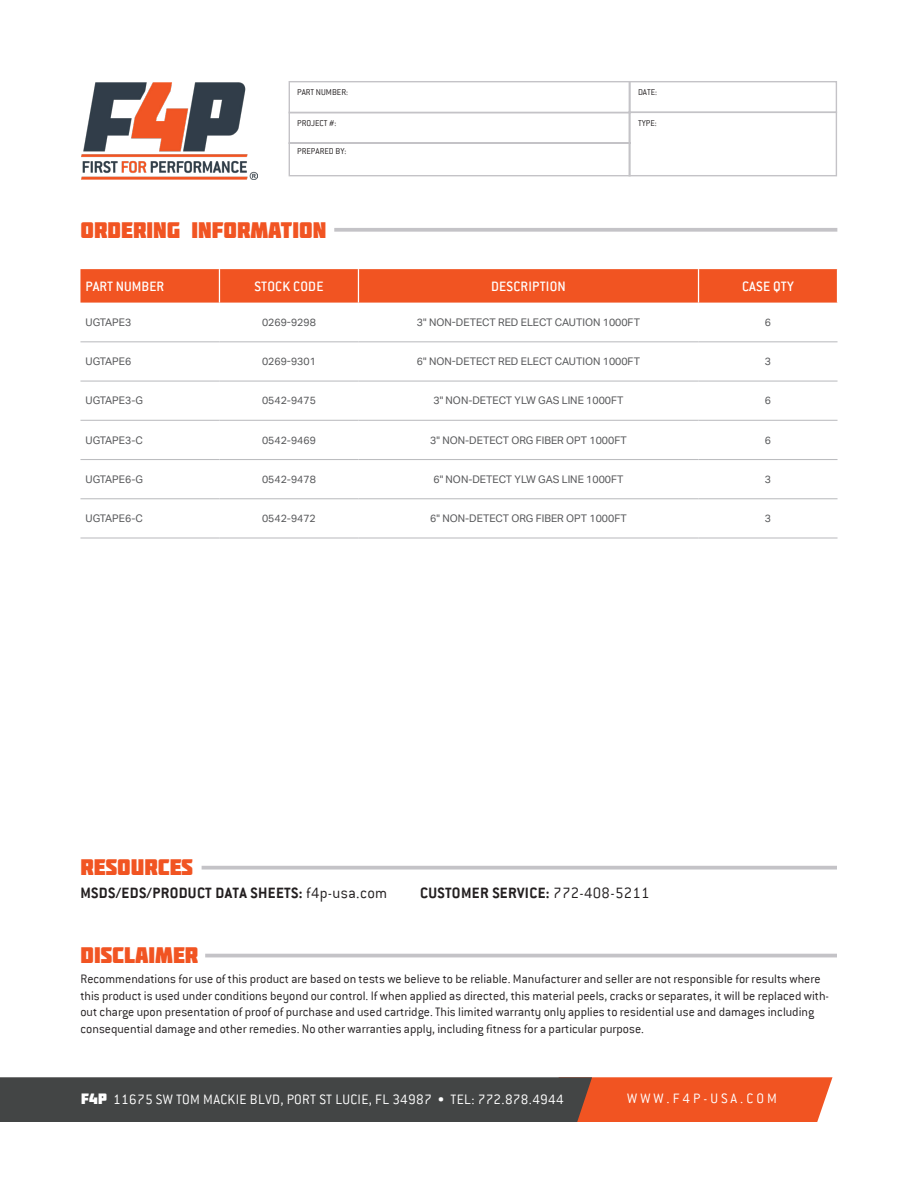
<style>
.page{position:relative;width:918px;height:1188px;background:#fff}
.page>*{position:absolute;margin:0;border:0;box-sizing:border-box;transform-origin:0 0}
.t1{font:22.5px "Molot";color:#f15422}
.t2{font:700 16.5px "Conduit ITC";letter-spacing:.02em;color:#231f20}
.t3{font:300 15px "Conduit ITC";letter-spacing:.02em;color:#fff}
.Table_Categories{font:500 15px "Conduit ITC";letter-spacing:.015em;color:#fff}
.t4{font:300 15px "Conduit ITC";letter-spacing:.2em;color:#fff}
.t5{font:300 13.5px/16.5px "Conduit ITC";color:#231f20}
.t6{font:10.5px "Aktiv Grotesk";color:#57585a}
.t7{font:300 9.3px "Conduit ITC";color:#231f20}
.s1{font-weight:300}
.s2{font-family:"Molot";font-weight:400}
</style>
<div class="page">
<svg style="left:0;top:1077px;width:833px;height:45px;background:#774c3d"></svg>
<svg style="left:288px;top:81px;width:550px;height:96px"></svg>
<div style="left:629px;top:112px;width:208px;height:64px;border:1px solid #c4c3c7"></div>
<img style="left:81px;top:82px;width:176px;height:97px">
<div style="left:80px;top:269px;width:757px;height:34px;background:#f15422"></div>
<hr style="left:219px;top:269px;width:1px;height:34px;background:#fff">
<hr style="left:358px;top:269px;width:1px;height:34px;background:#fff">
<hr style="left:698px;top:269px;width:1px;height:34px;background:#fff">
<hr style="left:80px;top:341px;width:139px;height:1px;background:#bcbdc0">
<hr style="left:80px;top:381px;width:139px;height:1px;background:#bcbdc0">
<hr style="left:80px;top:420px;width:139px;height:1px;background:#bcbdc0">
<hr style="left:80px;top:459px;width:139px;height:1px;background:#bcbdc0">
<hr style="left:80px;top:498px;width:139px;height:1px;background:#bcbdc0">
<hr style="left:80px;top:537px;width:139px;height:2px;background:#bcbdc0">
<hr style="left:219px;top:341px;width:139px;height:1px;background:#bcbdc0">
<hr style="left:219px;top:381px;width:139px;height:1px;background:#bcbdc0">
<hr style="left:219px;top:420px;width:139px;height:1px;background:#bcbdc0">
<hr style="left:219px;top:459px;width:139px;height:1px;background:#bcbdc0">
<hr style="left:219px;top:498px;width:139px;height:1px;background:#bcbdc0">
<hr style="left:219px;top:537px;width:139px;height:2px;background:#bcbdc0">
<hr style="left:358px;top:341px;width:341px;height:1px;background:#bcbdc0">
<hr style="left:699px;top:341px;width:139px;height:1px;background:#bcbdc0">
<hr style="left:358px;top:381px;width:341px;height:1px;background:#bcbdc0">
<hr style="left:699px;top:381px;width:139px;height:1px;background:#bcbdc0">
<hr style="left:358px;top:420px;width:341px;height:1px;background:#bcbdc0">
<hr style="left:699px;top:420px;width:139px;height:1px;background:#bcbdc0">
<hr style="left:358px;top:459px;width:341px;height:1px;background:#bcbdc0">
<hr style="left:699px;top:459px;width:139px;height:1px;background:#bcbdc0">
<hr style="left:358px;top:498px;width:341px;height:1px;background:#bcbdc0">
<hr style="left:699px;top:498px;width:139px;height:1px;background:#bcbdc0">
<hr style="left:358px;top:537px;width:341px;height:2px;background:#bcbdc0">
<hr style="left:699px;top:537px;width:139px;height:2px;background:#bcbdc0">
<svg style="left:334px;top:228px;width:503px;height:4px;background:#c9c8cb"></svg>
<hr style="left:205px;top:954px;width:632px;height:3px;background:#c4c3c7">
<svg style="left:202px;top:866px;width:635px;height:4px;background:#cacacd"></svg>
<p class="t7" style="left:297px;top:87px;width:53px">PART NUMBER:</p>
<p class="t7" style="left:638px;top:87px;width:21px">DATE:</p>
<p class="t7" style="left:297px;top:118px;width:41px">PROJECT #:</p>
<p class="t7" style="left:638px;top:118px;width:20px">TYPE:</p>
<p class="t7" style="left:297px;top:146px;width:51px">PREPARED BY:</p>
<p class="t1" style="left:81px;top:216px;width:247px">ORDERING INFORMATION</p>
<p class="Table_Categories" style="left:86px;top:277px;width:80px">PART NUMBER</p>
<p class="Table_Categories" style="left:254px;top:277px;width:71px">STOCK CODE</p>
<p class="Table_Categories" style="left:491px;top:277px;width:76px">DESCRIPTION</p>
<p class="Table_Categories" style="left:742px;top:277px;width:53px">CASE QTY</p>
<p class="t6" style="left:86px;top:316px;width:47px">UGTAPE3</p>
<p class="t6" style="left:262px;top:316px;width:55px">0269-9298</p>
<p class="t6" style="left:417px;top:316px;width:225px">3" NON-DETECT RED ELECT CAUTION 1000FT</p>
<p class="t6" style="left:765px;top:316px;width:8px">6</p>
<p class="t6" style="left:86px;top:355px;width:47px">UGTAPE6</p>
<p class="t6" style="left:262px;top:355px;width:55px">0269-9301</p>
<p class="t6" style="left:417px;top:355px;width:225px">6" NON-DETECT RED ELECT CAUTION 1000FT</p>
<p class="t6" style="left:765px;top:355px;width:8px">3</p>
<p class="t6" style="left:86px;top:395px;width:59px">UGTAPE3-G</p>
<p class="t6" style="left:262px;top:395px;width:55px">0542-9475</p>
<p class="t6" style="left:434px;top:395px;width:191px">3" NON-DETECT YLW GAS LINE 1000FT</p>
<p class="t6" style="left:765px;top:395px;width:8px">6</p>
<p class="t6" style="left:86px;top:434px;width:59px">UGTAPE3-C</p>
<p class="t6" style="left:262px;top:434px;width:55px">0542-9469</p>
<p class="t6" style="left:430px;top:434px;width:198px">3" NON-DETECT ORG FIBER OPT 1000FT</p>
<p class="t6" style="left:765px;top:434px;width:8px">6</p>
<p class="t6" style="left:86px;top:473px;width:59px">UGTAPE6-G</p>
<p class="t6" style="left:262px;top:473px;width:55px">0542-9478</p>
<p class="t6" style="left:434px;top:473px;width:191px">6" NON-DETECT YLW GAS LINE 1000FT</p>
<p class="t6" style="left:765px;top:473px;width:8px">3</p>
<p class="t6" style="left:86px;top:512px;width:59px">UGTAPE6-C</p>
<p class="t6" style="left:262px;top:512px;width:55px">0542-9472</p>
<p class="t6" style="left:430px;top:512px;width:198px">6" NON-DETECT ORG FIBER OPT 1000FT</p>
<p class="t6" style="left:765px;top:512px;width:8px">3</p>
<p class="t1" style="left:80px;top:854px;width:114px">RESOURCES</p>
<p class="t2" style="left:80px;top:883px;width:308px">MSDS/EDS/PRODUCT DATA SHEETS: <span class="s1">f4p-usa.com</span></p>
<p class="t2" style="left:420px;top:883px;width:231px">CUSTOMER SERVICE: <span class="s1">772-408-5211</span></p>
<p class="t1" style="left:80px;top:942px;width:119px">DISCLAIMER</p>
<p class="t5" style="left:80px;top:971px;width:750px">Recommendations for use of this product are based on tests we believe to be reliable. Manufacturer and seller are not responsible for results where this product is used under conditions beyond our control. If when applied as directed, this material peels, cracks or separates, it will be replaced with&shy;out charge upon presentation of proof of purchase and used cartridge. This limited warranty only applies to residential use and damages including</p>
<p class="t5" style="left:80px;top:1020px;width:565px">consequential damage and other remedies. No other warranties apply, including fitness for a particular purpose.</p>
<p class="t3" style="left:81px;top:1091px;width:484px"><span class="s2">F4P</span> 11675 SW TOM MACKIE BLVD, PORT ST LUCIE, FL 34987 • TEL: 772.878.4944</p>
<p class="t4" style="left:627px;top:1090px;width:151px">WWW.F4P-USA.COM</p>
</div>
